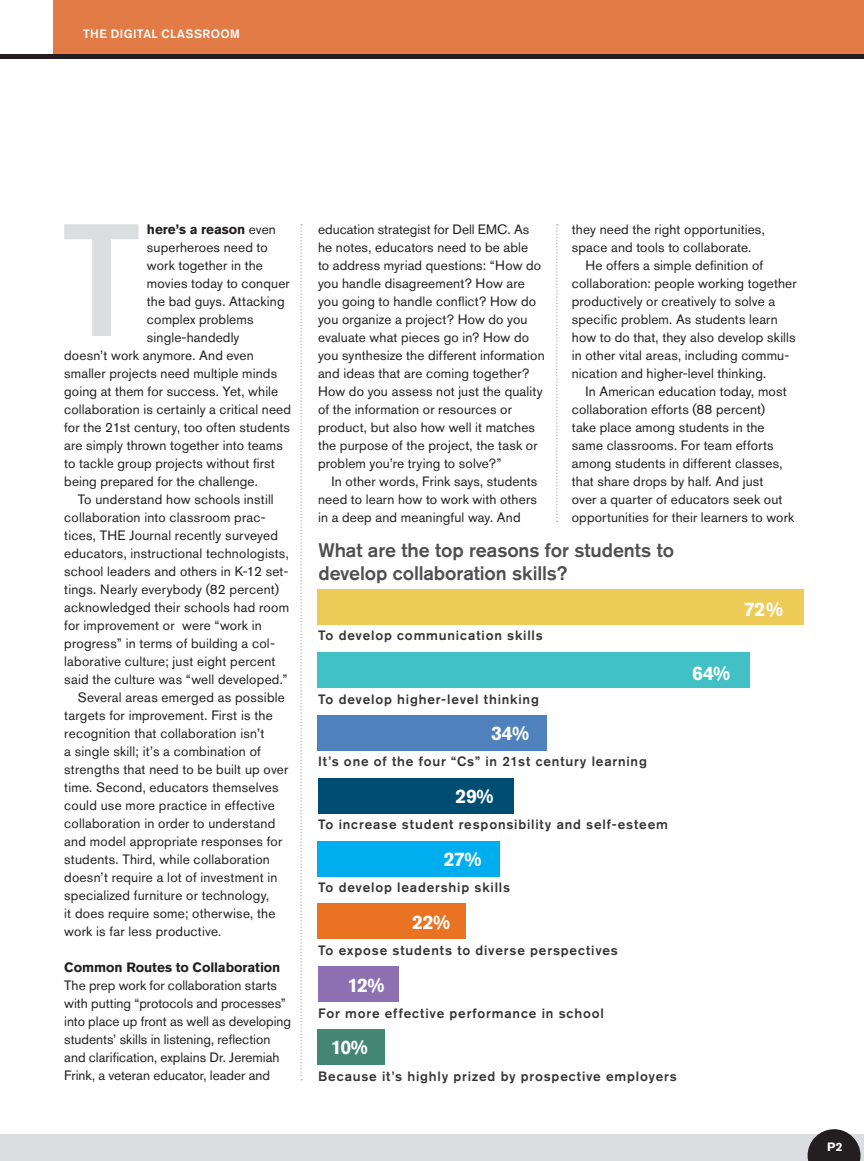
<style>
.page{position:relative;width:864px;height:1161px;background:#fff}
.page>*{position:absolute;margin:0;border:0;box-sizing:border-box;transform-origin:0 0}
._9_12_Berthold_Akzid{font:500 condensed 156.45px "Helvetica Neue LT Std";color:#dcdddf;scale:1.05 1}
._9_12_Berthold_Akzid-2{font:500 19.5px/22.5px "Akzidenz Grotesk BE";letter-spacing:-.005em;color:#4f4f51}
._9_12_Berthold_Akzid-3{font:700 19.5px "Akzidenz Grotesk BE";letter-spacing:-.03em;color:#fff}
._9_12_Berthold_Akzid-4{font:13.5px/18px "Akzidenz Grotesk BE";letter-spacing:.01em;color:#231f20}
._9_12_Berthold_Akzid-5{font:500 13.5px "Akzidenz Grotesk BE";letter-spacing:.06em;color:#363536}
.Subhead_9_12_Berthol{font:700 13.5px "Akzidenz Grotesk BE";letter-spacing:-.005em;color:#231f20}
._9_12_Berthold_Akzid-6{font:700 13.5px "Akzidenz Grotesk BE";color:#231f20}
._36_Head_Titling{font:500 12px "Akzidenz Grotesk BE";letter-spacing:.035em;color:#fff}
._36_Head_Titling-2{font:700 12px "Akzidenz Grotesk BE";color:#fff}
.s1{font-weight:400}
</style>
<div class="page">
<div style="left:0;top:1135px;width:864px;height:26px;background:#dcdddf"></div>
<svg style="left:300px;top:224px;width:2px;height:857px"></svg>
<svg style="left:556px;top:224px;width:2px;height:298px"></svg>
<div style="left:54px;top:0;width:810px;height:57px;background:#e27b46"></div>
<hr style="left:0;top:54px;width:864px;height:4px;background:#231f20">
<div style="left:318px;top:1029px;width:67px;height:36px;background:#428673"></div>
<div style="left:318px;top:966px;width:81px;height:36px;background:#8c70b2"></div>
<div style="left:318px;top:903px;width:148px;height:36px;background:#e97223"></div>
<div style="left:318px;top:841px;width:182px;height:35px;background:#00aeef"></div>
<div style="left:318px;top:778px;width:195px;height:36px;background:#004d73"></div>
<div style="left:318px;top:715px;width:229px;height:36px;background:#4f81bd"></div>
<div style="left:318px;top:652px;width:432px;height:36px;background:#41c1c6"></div>
<div style="left:318px;top:589px;width:486px;height:36px;background:#eeca56"></div>
<svg style="left:808px;top:1129px;width:53px;height:32px"></svg>
<p class="_36_Head_Titling" style="left:83px;top:26px;width:158px">THE DIGITAL CLASSROOM</p>
<p class="_9_12_Berthold_Akzid" style="left:63px;top:187px;width:74px">T</p>
<p class="_9_12_Berthold_Akzid-6" style="left:147px;top:221px;width:131px">here’s a reason <span class="s1">even</span></p>
<p class="_9_12_Berthold_Akzid-4" style="left:147px;top:238px;width:122px">superheroes need to</p>
<p class="_9_12_Berthold_Akzid-4" style="left:147px;top:256px;width:117px">work together in the</p>
<p class="_9_12_Berthold_Akzid-4" style="left:147px;top:274px;width:144px">movies today to conquer</p>
<p class="_9_12_Berthold_Akzid-4" style="left:147px;top:292px;width:139px">the bad guys. Attacking</p>
<p class="_9_12_Berthold_Akzid-4" style="left:147px;top:310px;width:108px">complex problems</p>
<p class="_9_12_Berthold_Akzid-4" style="left:147px;top:328px;width:94px">single-handedly</p>
<p class="_9_12_Berthold_Akzid-4" style="left:64px;top:346px;width:191px">doesn’t work anymore. And even</p>
<p class="_9_12_Berthold_Akzid-4" style="left:64px;top:364px;width:214px">smaller projects need multiple minds</p>
<p class="_9_12_Berthold_Akzid-4" style="left:64px;top:382px;width:216px">going at them for success. Yet, while</p>
<p class="_9_12_Berthold_Akzid-4" style="left:64px;top:400px;width:228px">collaboration is certainly a critical need</p>
<p class="_9_12_Berthold_Akzid-4" style="left:64px;top:418px;width:227px">for the 21st century, too often students</p>
<p class="_9_12_Berthold_Akzid-4" style="left:64px;top:436px;width:220px">are simply thrown together into teams</p>
<p class="_9_12_Berthold_Akzid-4" style="left:64px;top:454px;width:212px">to tackle group projects without first</p>
<p class="_9_12_Berthold_Akzid-4" style="left:64px;top:472px;width:195px">being prepared for the challenge.</p>
<p class="_9_12_Berthold_Akzid-4" style="left:64px;top:490px;width:226px;text-indent:14px">To understand how schools instill collaboration into classroom prac&shy;tices, THE Journal recently surveyed educators, instructional technologists, school leaders and others in K-12 set&shy;tings. Nearly everybody (82 percent) acknowledged their schools had room for improvement or were “work in progress” in terms of building a col&shy;laborative culture; just eight percent said the culture was “well developed.”</p>
<p class="_9_12_Berthold_Akzid-4" style="left:64px;top:688px;width:226px;text-indent:14px">Several areas emerged as possible targets for improvement. First is the recognition that collaboration isn’t<br>a single skill; it’s a combination of strengths that need to be built up over time. Second, educators themselves could use more practice in effective collaboration in order to understand and model appropriate responses for students. Third, while collaboration doesn’t require a lot of investment in specialized furniture or technology,<br>it does require some; otherwise, the work is far less productive.</p>
<p class="Subhead_9_12_Berthol" style="left:64px;top:959px;width:218px">Common Routes to Collaboration</p>
<p class="_9_12_Berthold_Akzid-4" style="left:64px;top:976px;width:228px">The prep work for collaboration starts with putting “protocols and processes” into place up front as well as developing students’ skills in listening, reflection and clarification, explains Dr. Jeremiah Frink, a veteran educator, leader and</p>
<p class="_9_12_Berthold_Akzid-4" style="left:318px;top:220px;width:228px">education strategist for Dell EMC. As he notes, educators need to be able<br>to address myriad questions: “How do you handle disagreement? How are you going to handle conflict? How do you organize a project? How do you evaluate what pieces go in? How do you synthesize the different information and ideas that are coming together?<br>How do you assess not just the quality of the information or resources or product, but also how well it matches the purpose of the project, the task or problem you’re trying to solve?”</p>
<p class="_9_12_Berthold_Akzid-4" style="left:318px;top:472px;width:221px;text-align:justify;text-indent:14px">In other words, Frink says, students need to learn how to work with others in a deep and meaningful way. And</p>
<p class="_9_12_Berthold_Akzid-4" style="left:572px;top:220px;width:194px">they need the right opportunities, space and tools to collaborate.</p>
<p class="_9_12_Berthold_Akzid-4" style="left:572px;top:256px;width:226px;text-indent:14px">He offers a simple definition of collaboration: people working together productively or creatively to solve a specific problem. As students learn how to do that, they also develop skills in other vital areas, including commu&shy;nication and higher-level thinking.</p>
<p class="_9_12_Berthold_Akzid-4" style="left:572px;top:382px;width:224px;text-indent:14px">In American education today, most collaboration efforts (88 percent)<br>take place among students in the same classrooms. For team efforts among students in different classes, that share drops by half. And just<br>over a quarter of educators seek out opportunities for their learners to work</p>
<p class="_9_12_Berthold_Akzid-2" style="left:318px;top:539px;width:357px">What are the top reasons for students to develop collaboration skills?</p>
<p class="_9_12_Berthold_Akzid-5" style="left:318px;top:627px;width:226px">To develop communication skills</p>
<p class="_9_12_Berthold_Akzid-5" style="left:318px;top:691px;width:222px">To develop higher-level thinking</p>
<p class="_9_12_Berthold_Akzid-3" style="left:491px;top:722px;width:39px">34%</p>
<p class="_9_12_Berthold_Akzid-5" style="left:318px;top:753px;width:330px">It’s one of the four “Cs” in 21st century learning</p>
<p class="_9_12_Berthold_Akzid-3" style="left:456px;top:785px;width:40px">29%</p>
<p class="_9_12_Berthold_Akzid-5" style="left:318px;top:816px;width:351px">To increase student responsibility and self-esteem</p>
<p class="_9_12_Berthold_Akzid-3" style="left:444px;top:848px;width:39px">27%</p>
<p class="_9_12_Berthold_Akzid-5" style="left:318px;top:879px;width:194px">To develop leadership skills</p>
<p class="_9_12_Berthold_Akzid-3" style="left:412px;top:911px;width:39px">22%</p>
<p class="_9_12_Berthold_Akzid-5" style="left:318px;top:942px;width:301px">To expose students to diverse perspectives</p>
<p class="_9_12_Berthold_Akzid-3" style="left:348px;top:973px;width:39px">12%</p>
<p class="_9_12_Berthold_Akzid-5" style="left:318px;top:1005px;width:287px">For more effective performance in school</p>
<p class="_9_12_Berthold_Akzid-3" style="left:331px;top:1036px;width:39px">10%</p>
<p class="_9_12_Berthold_Akzid-5" style="left:318px;top:1068px;width:360px">Because it’s highly prized by prospective employers</p>
<p class="_9_12_Berthold_Akzid-3" style="left:744px;top:598px;width:41px">72%</p>
<p class="_9_12_Berthold_Akzid-3" style="left:692px;top:662px;width:39px">64%</p>
<p class="_36_Head_Titling-2" style="left:827px;top:1139px;width:17px">P2</p>
</div>
